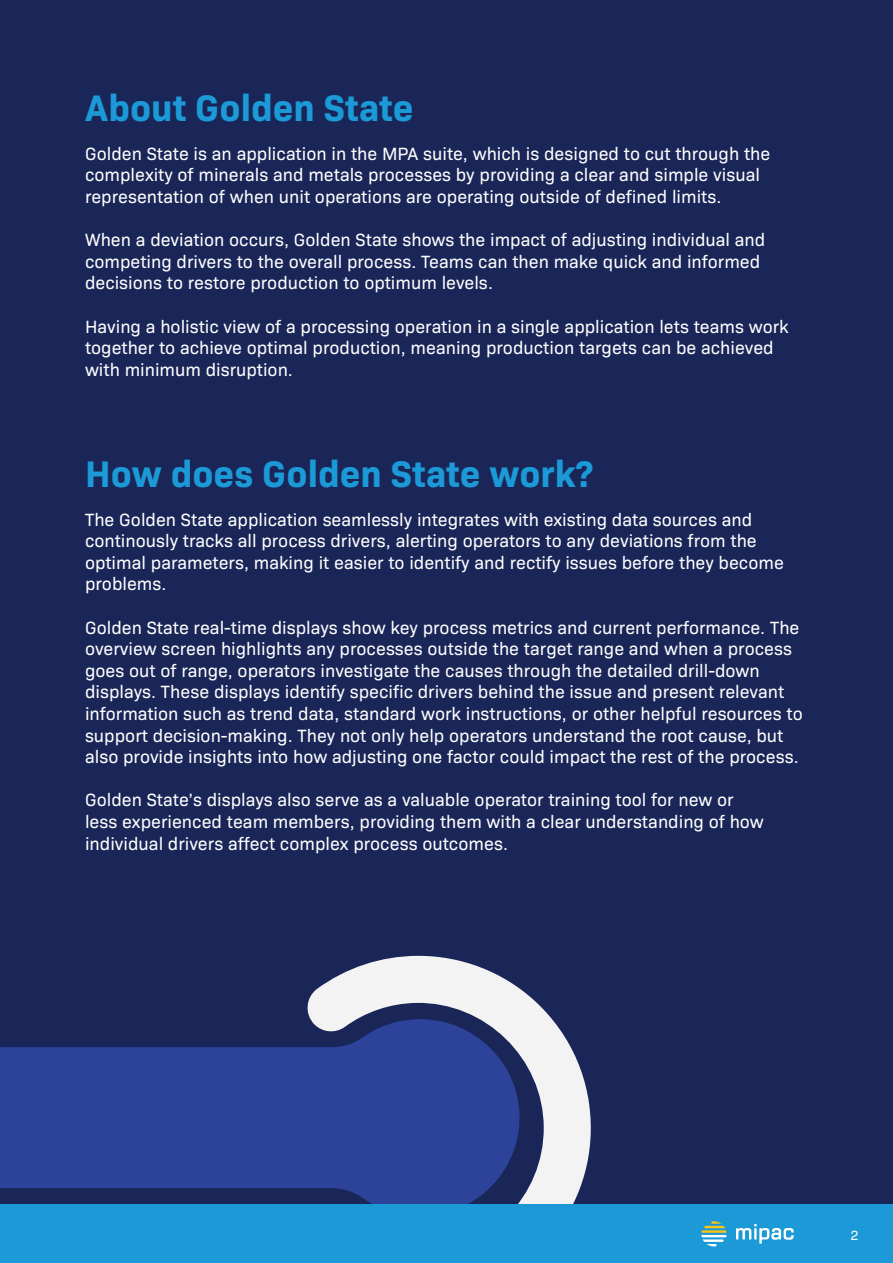
<style>
.page{position:relative;width:893px;height:1263px;background:#1a2658}
.page>*{position:absolute;margin:0;border:0;box-sizing:border-box;transform-origin:0 0}
.t1{font:700 37.5px "Bio Sans";color:#1b9ad7}
.t2{font:18px/21.6px "Bio Sans";color:#fff}
.t3{font:13.5px "Bio Sans";color:#fff}
</style>
<div class="page">
<svg style="left:0;top:1047px;width:299px;height:158px;background:#2a4092"></svg>
<svg style="left:299px;top:955px;width:293px;height:250px;fill:#2c4399"></svg>
<div style="left:0;top:1205px;width:893px;height:58px;background:#1b9ad7"></div>
<svg style="left:701px;top:1221px;width:25px;height:25px"></svg>
<svg style="left:736px;top:1224px;width:58px;height:20px"></svg>
<p class="t1" style="left:85px;top:79px;width:330px">About Golden State</p>
<p class="t2" style="left:85px;top:141px;width:687px">Golden State is an application in the MPA suite, which is designed to cut through the complexity of minerals and metals processes by providing a clear and simple visual representation of when unit operations are operating outside of defined limits.</p>
<p class="t2" style="left:85px;top:228px;width:682px">When a deviation occurs, Golden State shows the impact of adjusting individual and competing drivers to the overall process. Teams can then make quick and informed decisions to restore production to optimum levels.</p>
<p class="t2" style="left:85px;top:314px;width:705px">Having a holistic view of a processing operation in a single application lets teams work together to achieve optimal production, meaning production targets can be achieved with minimum disruption.</p>
<p class="t1" style="left:85px;top:445px;width:510px">How does Golden State work?</p>
<p class="t2" style="left:85px;top:507px;width:700px">The Golden State application seamlessly integrates with existing data sources and continously tracks all process drivers, alerting operators to any deviations from the optimal parameters, making it easier to identify and rectify issues before they become problems.</p>
<p class="t2" style="left:85px;top:615px;width:719px">Golden State real-time displays show key process metrics and current performance. The overview screen highlights any processes outside the target range and when a process goes out of range, operators investigate the causes through the detailed drill-down displays. These displays identify specific drivers behind the issue and present relevant information such as trend data, standard work instructions, or other helpful resources to support decision-making. They not only help operators understand the root cause, but also provide insights into how adjusting one factor could impact the rest of the process.</p>
<p class="t2" style="left:85px;top:788px;width:680px">Golden State’s displays also serve as a valuable operator training tool for new or less experienced team members, providing them with a clear understanding of how individual drivers affect complex process outcomes.</p>
<p class="t3" style="left:850px;top:1225px;width:10px">2</p>
</div>
